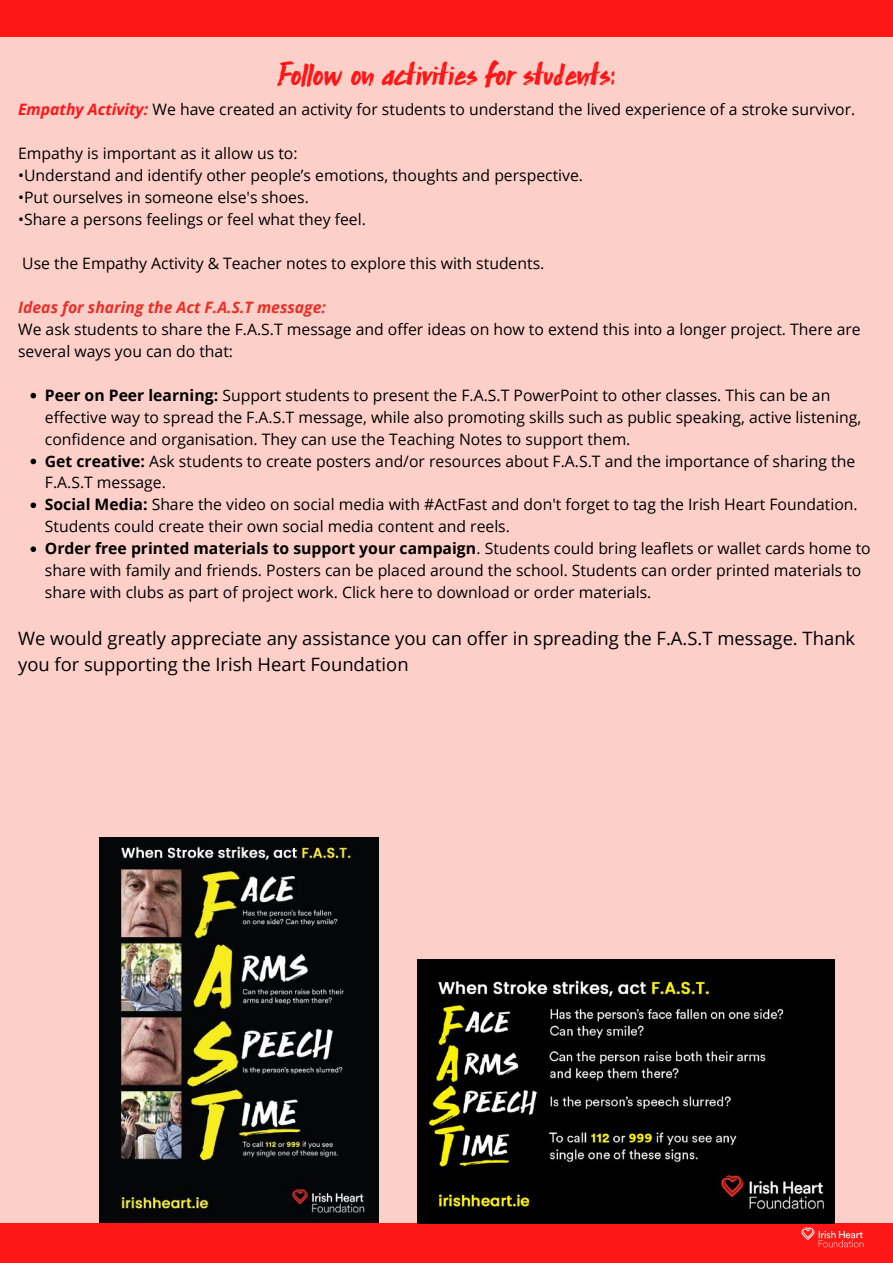
<style>
.page{position:relative;width:893px;height:1263px;background:#fdcfc9}
.page>*{position:absolute;margin:0;border:0;box-sizing:border-box;transform-origin:0 0}
.t1{font:33px "Extra Mile";color:#ff1616}
.t2{font:18.38px/25.3px "Open Sans";color:#000}
.t3{font:15.75px/21.9px "Open Sans";color:#000}
.t4{font:italic 700 15.75px "Open Sans";color:#e72f25}
.s1{font-weight:700;font-style:italic;color:#ff1616}
.s2{font-weight:700}
</style>
<div class="page">
<div style="left:0;top:1223px;width:893px;height:40px;background:#ff1616"></div>
<div style="left:0;top:0;width:893px;height:37px;background:#ff1616"></div>
<img style="left:776px;top:1223px;width:88px;height:25px">
<img style="left:417px;top:960px;width:417px;height:263px">
<img style="left:99px;top:838px;width:279px;height:385px">
<svg style="left:30px;top:393px;width:6px;height:5px"></svg>
<svg style="left:30px;top:459px;width:6px;height:5px"></svg>
<svg style="left:30px;top:502px;width:6px;height:6px"></svg>
<svg style="left:30px;top:546px;width:6px;height:6px"></svg>
<h1 class="t1" style="left:278px;top:59px;width:339px">Follow on activities for students:</h1>
<p class="t3" style="left:18px;top:98px;width:838px"><span class="s1">Empathy Activity:</span> We have created an activity for students to understand the lived experience of a stroke survivor.</p>
<p class="t3" style="left:18px;top:142px;width:281px">Empathy is important as it allow us to:</p>
<p class="t3" style="left:18px;top:164px;width:566px">•Understand and identify other people’s emotions, thoughts and perspective.</p>
<p class="t3" style="left:18px;top:186px;width:292px">•Put ourselves in someone else's shoes.</p>
<p class="t3" style="left:18px;top:208px;width:349px">•Share a persons feelings or feel what they feel.</p>
<p class="t3" style="left:22px;top:252px;width:524px">Use the Empathy Activity &amp; Teacher notes to explore this with students.</p>
<p class="t4" style="left:18px;top:296px;width:309px">Ideas for sharing the Act F.A.S.T message:</p>
<p class="t3" style="left:18px;top:318px;width:844px">We ask students to share the F.A.S.T message and offer ideas on how to extend this into a longer project. There are several ways you can do that:</p>
<p class="t3" style="left:45px;top:384px;width:827px"><span class="s2">Peer on Peer learning:</span> Support students to present the F.A.S.T PowerPoint to other classes. This can be an effective way to spread the F.A.S.T message, while also promoting skills such as public speaking, active listening, confidence and organisation. They can use the Teaching Notes to support them.<br><span class="s2">Get creative:</span> Ask students to create posters and/or resources about F.A.S.T and the importance of sharing the F.A.S.T message.<br><span class="s2">Social Media:</span> Share the video on social media with #ActFast and don't forget to tag the Irish Heart Foundation.<br>Students could create their own social media content and reels.<br><span class="s2">Order free printed materials to support your campaign</span>. Students could bring leaflets or wallet cards home to share with family and friends. Posters can be placed around the school. Students can order printed materials to share with clubs as part of project work. Click here to download or order materials.</p>
<p class="t2" style="left:18px;top:626px;width:838px">We would greatly appreciate any assistance you can offer in spreading the F.A.S.T message. Thank you for supporting the Irish Heart Foundation</p>
</div>
